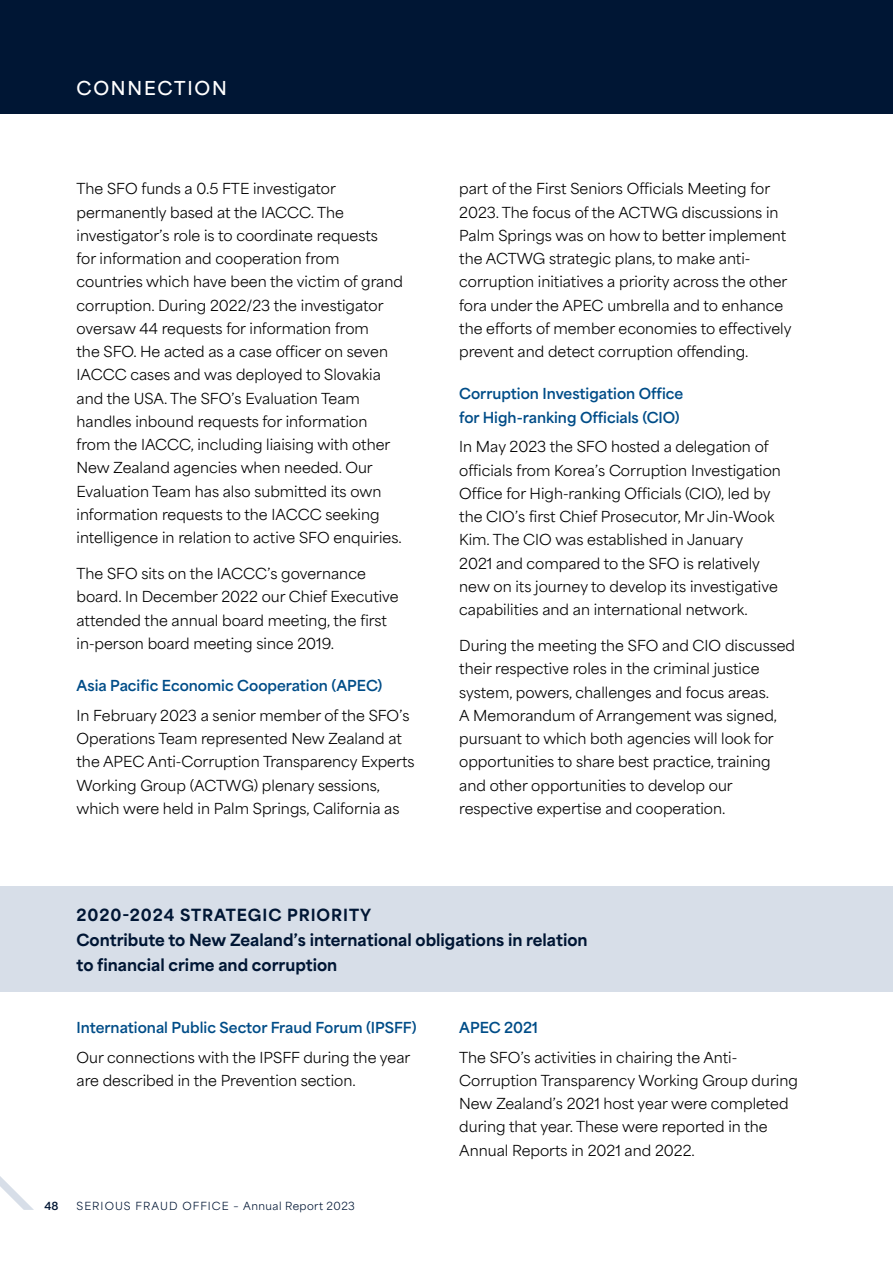
<style>
.page{position:relative;width:893px;height:1263px;background:#fff}
.page>*{position:absolute;margin:0;border:0;box-sizing:border-box;transform-origin:0 0}
.t1{font:600 18px "Area Normal";letter-spacing:.1em;color:#fff}
.H2_SP{font:800 15.75px/24.8px "Area Normal";color:#001634}
.Body{font:14.25px/23.2px "Area Normal";color:#000}
.t2{font:700 14.25px/23.2px "Area Normal";color:#004d88}
.t3{font:10.5px "Area Normal";letter-spacing:.09em;color:#001634}
.t4{font:700 10.5px "Area Normal";color:#001634}
</style>
<div class="page">
<div style="left:0;top:0;width:893px;height:114px;background:#001634"></div>
<div style="left:0;top:887px;width:893px;height:105px;background:#d7dee8"></div>
<svg style="left:0;top:1176px;width:34px;height:34px"></svg>
<p class="t1" style="left:77px;top:72px;width:152px">CONNECTION</p>
<p class="Body" style="left:77px;top:175px;width:328px">The SFO funds a 0.5 FTE investigator permanently based at the IACCC. The investigator’s role is to coordinate requests<br>for information and cooperation from countries which have been the victim of grand corruption. During 2022/23 the investigator oversaw 44 requests for information from<br>the SFO. He acted as a case officer on seven IACCC cases and was deployed to Slovakia and the USA. The SFO’s Evaluation Team handles inbound requests for information from the IACCC, including liaising with other New Zealand agencies when needed. Our Evaluation Team has also submitted its own information requests to the IACCC seeking intelligence in relation to active SFO enquiries.</p>
<p class="Body" style="left:77px;top:560px;width:324px">The SFO sits on the IACCC’s governance board. In December 2022 our Chief Executive attended the annual board meeting, the first in-person board meeting since 2019.</p>
<h3 class="t2" style="left:77px;top:673px;width:307px">Asia Pacific Economic Cooperation (APEC)</h3>
<p class="Body" style="left:77px;top:702px;width:339px">In February 2023 a senior member of the SFO’s Operations Team represented New Zealand at the APEC Anti-Corruption Transparency Experts Working Group (ACTWG) plenary sessions, which were held in Palm Springs, California as</p>
<p class="Body" style="left:459px;top:175px;width:334px">part of the First Seniors Officials Meeting for 2023. The focus of the ACTWG discussions in Palm Springs was on how to better implement the ACTWG strategic plans, to make anti&shy;corruption initiatives a priority across the other fora under the APEC umbrella and to enhance the efforts of member economies to effectively prevent and detect corruption offending.</p>
<h3 class="t2" style="left:459px;top:381px;width:226px">Corruption Investigation Office for High-ranking Officials (CIO)</h3>
<p class="Body" style="left:459px;top:433px;width:323px">In May 2023 the SFO hosted a delegation of officials from Korea’s Corruption Investigation Office for High-ranking Officials (CIO), led by the CIO’s first Chief Prosecutor, Mr Jin-Wook Kim. The CIO was established in January<br>2021 and compared to the SFO is relatively new on its journey to develop its investigative capabilities and an international network.</p>
<p class="Body" style="left:459px;top:632px;width:337px">During the meeting the SFO and CIO discussed their respective roles in the criminal justice system, powers, challenges and focus areas.<br>A Memorandum of Arrangement was signed, pursuant to which both agencies will look for opportunities to share best practice, training and other opportunities to develop our respective expertise and cooperation.</p>
<p class="H2_SP" style="left:77px;top:901px;width:513px">2020-2024 STRATEGIC PRIORITY<br>Contribute to New Zealand’s international obligations in relation to financial crime and corruption</p>
<h3 class="t2" style="left:77px;top:1014px;width:342px">International Public Sector Fraud Forum (IPSFF)</h3>
<p class="Body" style="left:77px;top:1044px;width:335px">Our connections with the IPSFF during the year are described in the Prevention section.</p>
<p class="t4" style="left:44px;top:1196px;width:16px">48</p>
<p class="t3" style="left:77px;top:1196px;width:280px">SERIOUS FRAUD OFFICE – Annual Report 2023</p>
<h3 class="t2" style="left:459px;top:1014px;width:80px">APEC 2021</h3>
<p class="Body" style="left:459px;top:1044px;width:340px">The SFO’s activities in chairing the Anti-Corruption Transparency Working Group during New Zealand’s 2021 host year were completed during that year. These were reported in the Annual Reports in 2021 and 2022.</p>
</div>
